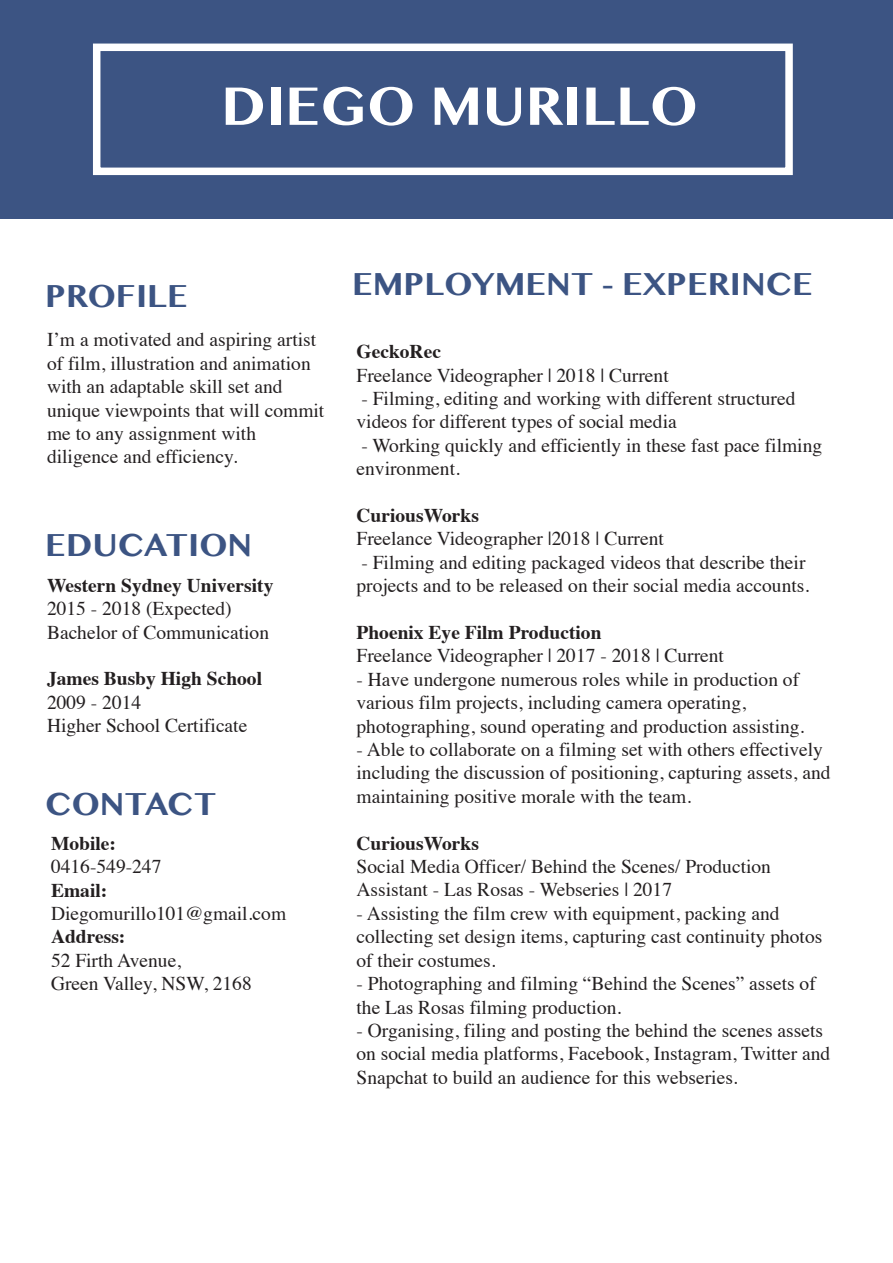
<style>
.page{position:relative;width:893px;height:1263px;background:#fff}
.page>*{position:absolute;margin:0;border:0;box-sizing:border-box;transform-origin:0 0}
.t1{font:700 76.5px "Sinhala MN";color:#fff}
.t2{font:700 45px "Sinhala MN";color:#3c5483}
.t3{font:19.5px/23.4px "Times";color:#231f20}
.t4{font:700 19.5px "Times";color:#231f20}
</style>
<div class="page">
<div style="left:0;top:0;width:893px;height:219px;background:#3c5483"></div>
<div style="left:93px;top:44px;width:700px;height:131px;background:#3c5483;border:8px solid #fff"></div>
<h1 class="t1" style="left:221px;top:71px;width:478px">DIEGO MURILLO</h1>
<h2 class="t2" style="left:45px;top:276px;width:144px">PROFILE</h2>
<h2 class="t2" style="left:352px;top:263px;width:462px">EMPLOYMENT - EXPERINCE</h2>
<p class="t3" style="left:47px;top:326px;width:279px">I’m a motivated and aspiring artist of film, illustration and animation with an adaptable skill set and unique viewpoints that will commit me to any assignment with diligence and efficiency.</p>
<h2 class="t2" style="left:45px;top:524px;width:208px">EDUCATION</h2>
<p class="t4" style="left:47px;top:566px;width:228px">Western Sydney University</p>
<p class="t3" style="left:47px;top:595px;width:224px">2015 - 2018 (Expected)<br>Bachelor of Communication</p>
<p class="t4" style="left:47px;top:660px;width:217px">James Busby High School</p>
<p class="t3" style="left:47px;top:689px;width:202px">2009 - 2014<br>Higher School Certificate</p>
<h2 class="t2" style="left:45px;top:783px;width:173px">CONTACT</h2>
<p class="t4" style="left:51px;top:824px;width:66px">Mobile:</p>
<p class="t3" style="left:51px;top:853px;width:112px">0416-549-247</p>
<p class="t4" style="left:51px;top:871px;width:58px">Email:</p>
<p class="t3" style="left:51px;top:900px;width:237px">Diegomurillo101@gmail.com</p>
<p class="t4" style="left:51px;top:918px;width:76px">Address:</p>
<p class="t3" style="left:51px;top:947px;width:202px">52 Firth Avenue,<br>Green Valley, NSW, 2168</p>
<p class="t4" style="left:357px;top:333px;width:86px">GeckoRec</p>
<p class="t3" style="left:357px;top:362px;width:314px">Freelance Videographer | 2018 | Current</p>
<p class="t3" style="left:357px;top:385px;width:440px">- Filming, editing and working with different structured videos for different types of social media</p>
<p class="t3" style="left:357px;top:432px;width:467px">- Working quickly and efficiently in these fast pace filming environment.</p>
<p class="t4" style="left:357px;top:497px;width:124px">CuriousWorks</p>
<p class="t3" style="left:357px;top:525px;width:309px">Freelance Videographer |2018 | Current</p>
<p class="t3" style="left:357px;top:549px;width:454px">- Filming and editing packaged videos that describe their projects and to be released on their social media accounts.</p>
<p class="t4" style="left:357px;top:614px;width:247px">Phoenix Eye Film Production</p>
<p class="t3" style="left:357px;top:642px;width:369px">Freelance Videographer | 2017 - 2018 | Current</p>
<p class="t3" style="left:357px;top:666px;width:449px">- Have undergone numerous roles while in production of various film projects, including camera operating, photographing, sound operating and production assisting.</p>
<p class="t3" style="left:357px;top:736px;width:475px">- Able to collaborate on a filming set with others effectively including the discussion of positioning, capturing assets, and maintaining positive morale with the team.</p>
<p class="t4" style="left:357px;top:824px;width:124px">CuriousWorks</p>
<p class="t3" style="left:357px;top:853px;width:416px">Social Media Officer/ Behind the Scenes/ Production<br>Assistant - Las Rosas - Webseries | 2017</p>
<p class="t3" style="left:357px;top:900px;width:467px">- Assisting the film crew with equipment, packing and collecting set design items, capturing cast continuity photos of their costumes.</p>
<p class="t3" style="left:357px;top:970px;width:461px">- Photographing and filming “Behind the Scenes” assets of the Las Rosas filming production.</p>
<p class="t3" style="left:357px;top:1017px;width:475px">- Organising, filing and posting the behind the scenes assets on social media platforms, Facebook, Instagram, Twitter and<br>Snapchat to build an audience for this webseries.</p>
</div>
